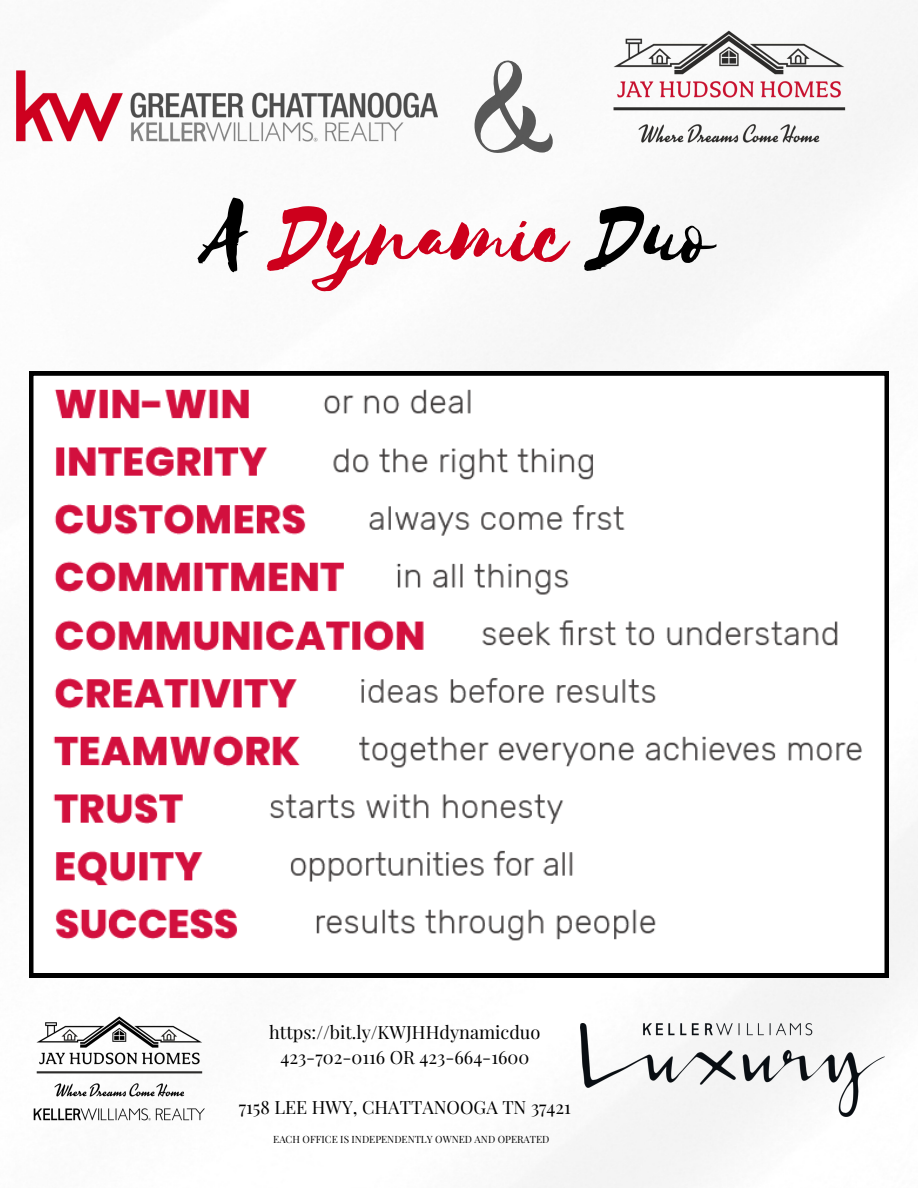
<style>
.page{position:relative;width:918px;height:1188px;background:#fff}
.page>*{position:absolute;margin:0;border:0;box-sizing:border-box;transform-origin:0 0}
.t1{font:97.5px "Selima";color:#cd001c}
.t2{font:18.15px "Playfair Display";color:#000}
.t3{font:10.05px "Playfair Display";color:#000}
.s1{color:#000}
</style>
<div class="page">
<img style="left:16px;top:2px;width:902px;height:1186px">
<img style="left:17px;top:55px;width:420px;height:101px">
<img style="left:585px;top:2px;width:294px;height:214px">
<svg style="left:467px;top:55px;width:88px;height:104px"></svg>
<svg style="left:29px;top:371px;width:860px;height:607px"></svg>
<img style="left:16px;top:991px;width:210px;height:158px">
<img style="left:581px;top:1024px;width:303px;height:92px">
<p class="t1" style="left:203px;top:183px;width:513px"><span class="s1">A</span> Dynamic <span class="s1">Duo</span></p>
<p class="t2" style="left:269px;top:1019px;width:273px">https://bit.ly/KWJHHdynamicduo</p>
<p class="t2" style="left:280px;top:1044px;width:250px">423-702-0116 OR 423-664-1600</p>
<p class="t2" style="left:239px;top:1095px;width:334px">7158 LEE HWY, CHATTANOOGA TN 37421</p>
<p class="t3" style="left:273px;top:1132px;width:278px">EACH OFFICE IS INDEPENDENTLY OWNED AND OPERATED</p>
</div>
